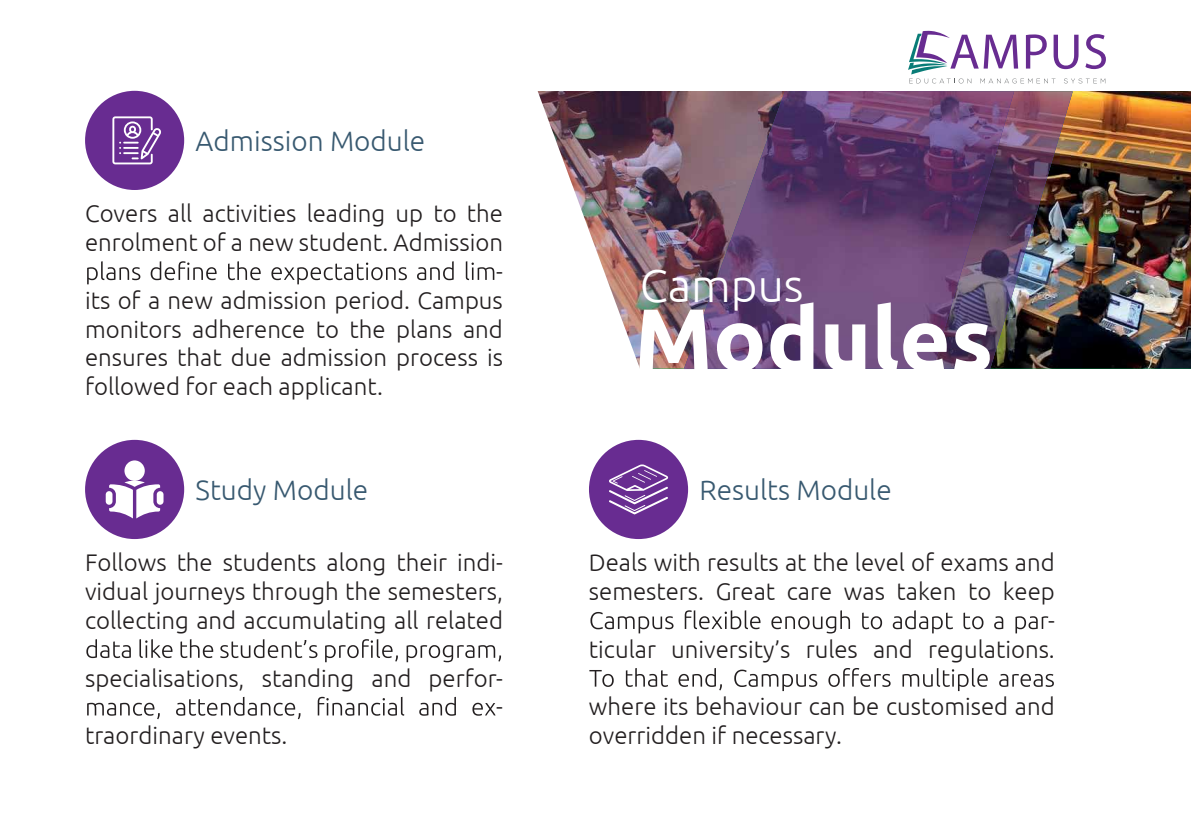
<style>
.page{position:relative;width:1191px;height:840px;background:#fff}
.page>*{position:absolute;margin:0;border:0;box-sizing:border-box;transform-origin:0 0}
.t1{font:700 88px "Ubuntu";color:#fff}
.t2{font:300 46px "Ubuntu";color:#fff}
.t3{font:300 28px "Ubuntu";color:#385970}
.t4{font:300 24px/28.8px "Ubuntu";color:#231f20;text-align:justify}
</style>
<div class="page">
<img style="left:1072px;top:91px;width:119px;height:277px">
<img style="left:645px;top:91px;width:39px;height:277px">
<svg style="left:684px;top:368px;width:306px;height:1px"></svg>
<img style="left:1014px;top:91px;width:58px;height:277px">
<img style="left:684px;top:91px;width:330px;height:277px">
<svg style="left:85px;top:90px;width:560px;height:279px"></svg>
<svg style="left:908px;top:31px;width:198px;height:53px"></svg>
<svg style="left:87px;top:261px;width:407px;height:23px"></svg>
<svg style="left:86px;top:639px;width:415px;height:23px"></svg>
<svg style="left:87px;top:696px;width:408px;height:22px"></svg>
<svg style="left:590px;top:610px;width:458px;height:23px"></svg>
<svg style="left:589px;top:668px;width:465px;height:22px"></svg>
<div style="left:85px;top:439px;width:99px;height:99px;background:#682c91;border-radius:50%"></div>
<div style="left:589px;top:439px;width:99px;height:99px;background:#682c91;border-radius:50%"></div>
<div style="left:85px;top:91px;width:99px;height:99px;background:#682c91;border-radius:50%"></div>
<div style="left:124px;top:460px;width:21px;height:20px;background:#fff;border-radius:50%"></div>
<div style="left:157px;top:491px;width:6px;height:13px;background:#fff;border-radius:3px"></div>
<div style="left:106px;top:491px;width:6px;height:13px;background:#fff;border-radius:3px"></div>
<svg style="left:109px;top:480px;width:51px;height:38px"></svg>
<svg style="left:609px;top:464px;width:59px;height:50px"></svg>
<svg style="left:112px;top:116px;width:49px;height:48px"></svg>
<p class="t3" style="left:196px;top:124px;width:231px">Admission Module</p>
<p class="t4" style="left:85px;top:198px;width:419px">Covers all activities leading up to the</p>
<p class="t4" style="left:85px;top:227px;width:419px">enrolment of a new student. Admission</p>
<p class="t4" style="left:496px;top:256px;width:8px">-</p>
<p class="t4" style="left:85px;top:285px;width:419px">its of a new admission period. Campus</p>
<p class="t4" style="left:85px;top:314px;width:419px">monitors adherence to the plans and</p>
<p class="t4" style="left:85px;top:342px;width:419px">ensures that due admission process is</p>
<p class="t4" style="left:85px;top:371px;width:299px">followed for each applicant.</p>
<h2 class="t2" style="left:639px;top:258px;width:165px">Campus</h2>
<h1 class="t1" style="left:634px;top:286px;width:361px">Modules</h1>
<p class="t3" style="left:196px;top:473px;width:174px">Study Module</p>
<p class="t3" style="left:699px;top:472px;width:194px">Results Module</p>
<p class="t4" style="left:85px;top:547px;width:419px">Follows the students along their indi&shy;vidual journeys through the semesters, collecting and accumulating all related</p>
<p class="t4" style="left:85px;top:662px;width:419px">specialisations, standing and perfor-</p>
<p class="t4" style="left:496px;top:691px;width:8px">-</p>
<p class="t4" style="left:85px;top:720px;width:204px">traordinary events.</p>
<p class="t4" style="left:589px;top:547px;width:467px;text-align:right">Deals with results at the level of exams and semesters. Great care was taken to keep -<br>ticular university’s rules and regulations.</p>
<p class="t4" style="left:589px;top:691px;width:467px">where its behaviour can be customised and overridden if necessary.</p>
</div>
